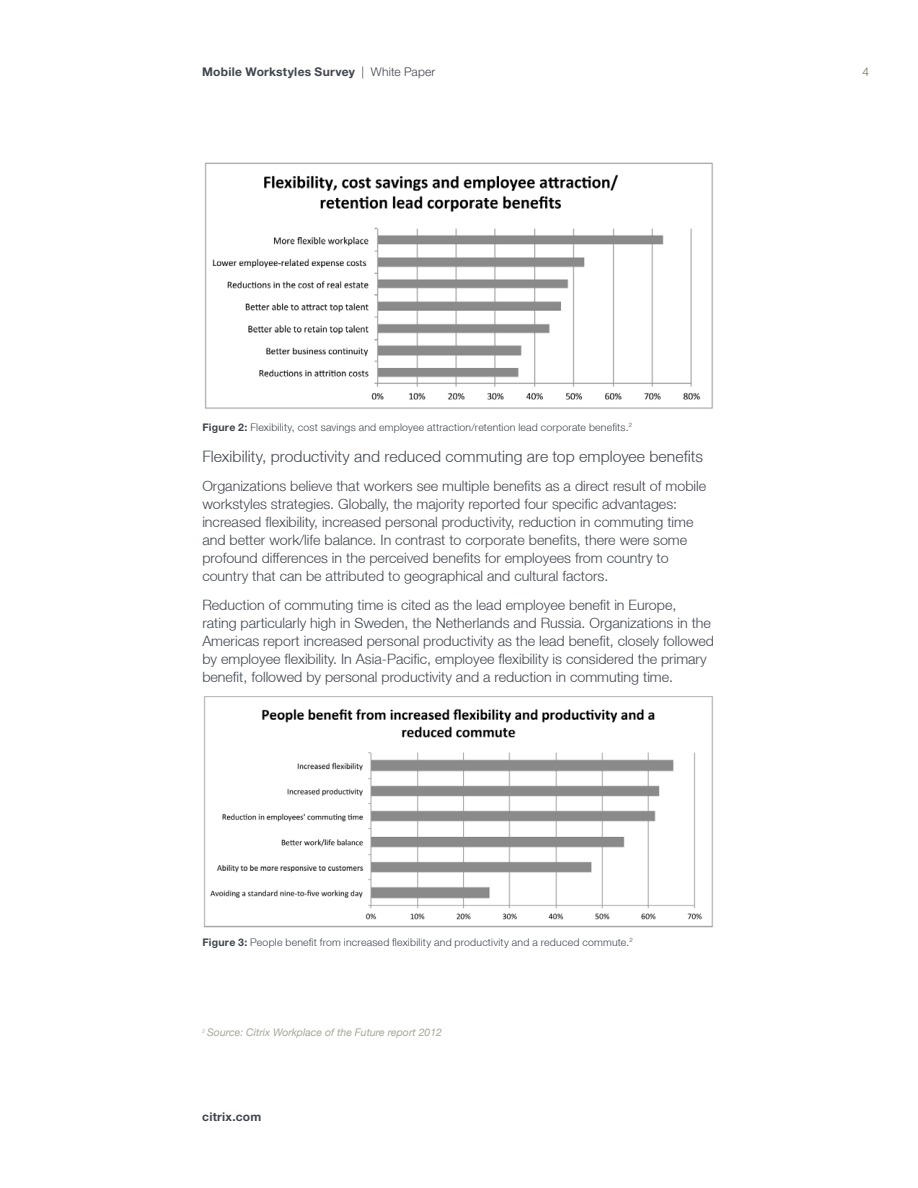
<style>
.page{position:relative;width:918px;height:1188px;background:#fff}
.page>*{position:absolute;margin:0;border:0;box-sizing:border-box;transform-origin:0 0}
.t1{font:300 15.75px "Helvetica Neue LT";letter-spacing:.005em;color:#3f454f}
.t2{font:300 14.25px/18px "Helvetica Neue LT";color:#3f454f}
.t3{font:700 12px "Helvetica Neue LT Pro";letter-spacing:.025em;color:#3f454f}
.t4{font:300 12px "Helvetica Neue LT Pro";color:#706f5c}
.t5{font:300 10.5px "Helvetica Neue LT";letter-spacing:.02em;color:#3f454f}
.t6{font:italic 10.5px "Helvetica Neue";color:#a7a699}
.s1{font-weight:300}
.s2{font-family:"Helvetica Neue LT Pro";font-weight:700}
</style>
<div class="page">
<img style="left:204px;top:162px;width:509px;height:247px">
<img style="left:203px;top:696px;width:510px;height:231px">
<p class="t3" style="left:202px;top:64px;width:235px">Mobile Workstyles Survey <span class="s1">| White Paper</span></p>
<p class="t5" style="left:202px;top:421px;width:431px"><span class="s2">Figure 2:</span> Flexibility, cost savings and employee attraction/retention lead corporate benefits.<sup>2</sup></p>
<p class="t1" style="left:202px;top:447px;width:502px">Flexibility, productivity and reduced commuting are top employee benefits</p>
<p class="t2" style="left:202px;top:477px;width:505px">Organizations believe that workers see multiple benefits as a direct result of mobile workstyles strategies. Globally, the majority reported four specific advantages: increased flexibility, increased personal productivity, reduction in commuting time and better work/life balance. In contrast to corporate benefits, there were some profound differences in the perceived benefits for employees from country to country that can be attributed to geographical and cultural factors.</p>
<p class="t2" style="left:202px;top:596px;width:513px">Reduction of commuting time is cited as the lead employee benefit in Europe, rating particularly high in Sweden, the Netherlands and Russia. Organizations in the Americas report increased personal productivity as the lead benefit, closely followed by employee flexibility. In Asia-Pacific, employee flexibility is considered the primary benefit, followed by personal productivity and a reduction in commuting time.</p>
<p class="t5" style="left:202px;top:936px;width:432px"><span class="s2">Figure 3:</span> People benefit from increased flexibility and productivity and a reduced commute.<sup>2</sup></p>
<p class="t6" style="left:202px;top:1026px;width:241px"><sup>2</sup> Source: Citrix Workplace of the Future report 2012</p>
<p class="t3" style="left:202px;top:1109px;width:61px">citrix.com</p>
<p class="t4" style="left:863px;top:64px;width:8px">4</p>
</div>
